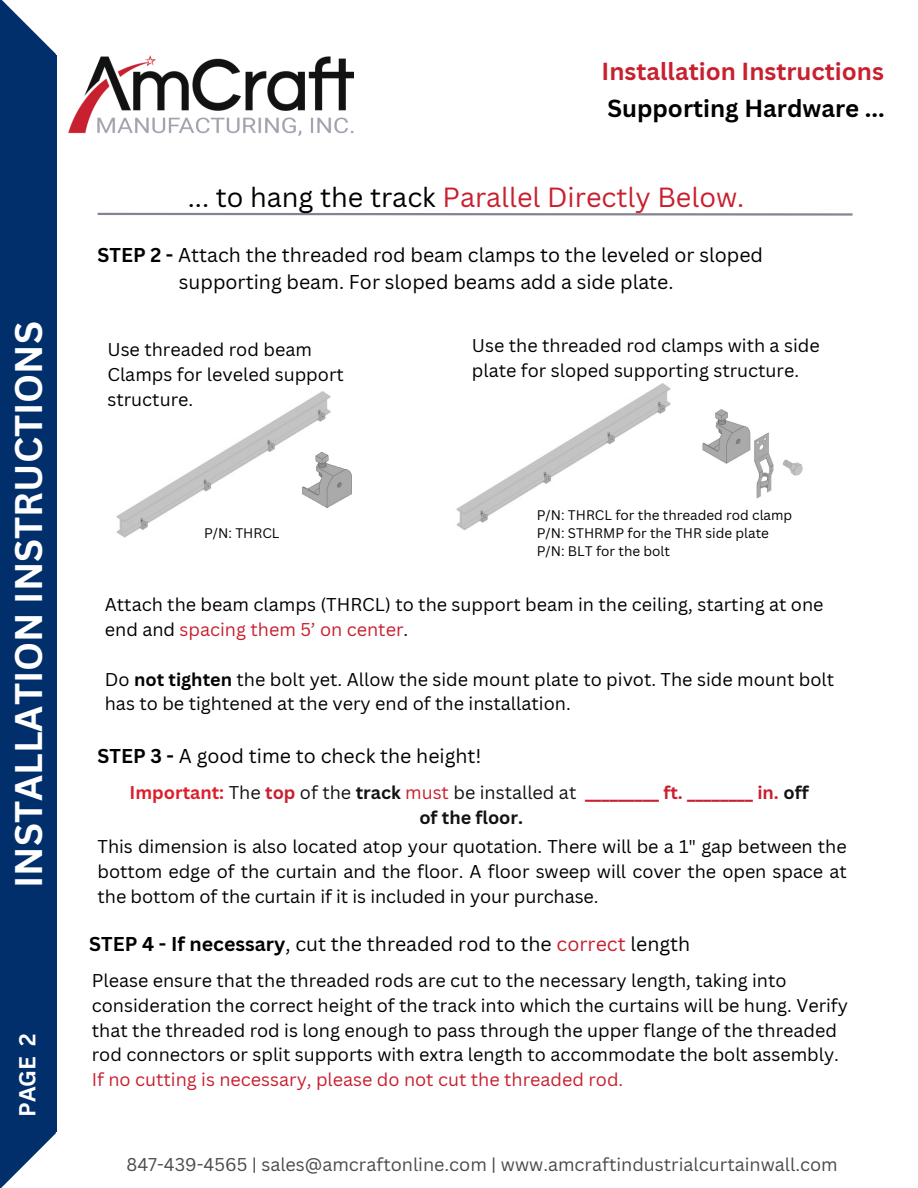
<style>
.page{position:relative;width:918px;height:1188px;background:#fff}
.page>*{position:absolute;margin:0;border:0;box-sizing:border-box;transform-origin:0 0}
.t1{font:700 37.5px "Canva Sans";color:#fff}
.t2{font:27px "Canva Sans";color:#c8202f}
.t3{font:700 24px "Canva Sans";color:#c8202f}
.t4{font:700 24px "Canva Sans";color:#000}
.t5{font:700 22.5px "Canva Sans";color:#fff}
.t6{font:19.5px "Canva Sans";color:#000}
.t7{font:18px/24.8px "Canva Sans";color:#000}
.t8{font:18px "Canva Sans";color:#4b4b4b}
.t9{font:700 18px "Canva Sans";color:#c8202f}
.t10{font:700 18px "Canva Sans";color:#121212}
.t11{font:13.5px "Canva Sans";color:#000}
.s1{color:#000}
.s2{font-weight:700}
.s3{color:#c8202f}
.s4{color:#db1f2a}
.s5{font-weight:400;color:#121212}
.s6{color:#121212}
.s7{font-weight:400}
</style>
<div class="page">
<div style="left:0;top:56px;width:57px;height:1076px;background:#012f6c"></div>
<svg style="left:0;top:0;width:56px;height:56px;fill:#012f6c"></svg>
<svg style="left:0;top:1132px;width:56px;height:56px;fill:#012f6c"></svg>
<svg style="left:97px;top:212px;width:756px;height:4px"></svg>
<img style="left:116px;top:391px;width:215px;height:147px">
<img style="left:303px;top:452px;width:48px;height:56px">
<img style="left:456px;top:383px;width:215px;height:148px">
<img style="left:702px;top:409px;width:101px;height:90px">
<img style="left:68px;top:55px;width:286px;height:80px">
<p class="t1" style="left:2px;top:888px;width:568px;rotate:-90deg">INSTALLATION INSTRUCTIONS</p>
<p class="t5" style="left:11px;top:1117px;width:86px;rotate:-90deg">PAGE 2</p>
<p class="t3" style="left:602px;top:54px;width:284px">Installation Instructions</p>
<p class="t4" style="left:607px;top:92px;width:279px">Supporting Hardware ...</p>
<p class="t2" style="left:188px;top:178px;width:558px"><span class="s1">... to hang the track</span> Parallel Directly Below.</p>
<p class="t6" style="left:98px;top:241px;width:667px"><span class="s2">STEP 2 -</span> Attach the threaded rod beam clamps to the leveled or sloped</p>
<p class="t6" style="left:179px;top:268px;width:496px">supporting beam. For sloped beams add a side plate.</p>
<p class="t7" style="left:107px;top:337px;width:238px">Use threaded rod beam<br>Clamps for leveled support structure.</p>
<p class="t7" style="left:472px;top:333px;width:349px">Use the threaded rod clamps with a side plate for sloped supporting structure.</p>
<p class="t11" style="left:204px;top:524px;width:77px">P/N: THRCL</p>
<p class="t11" style="left:537px;top:505px;width:257px">P/N: THRCL for the threaded rod clamp</p>
<p class="t11" style="left:537px;top:523px;width:234px">P/N: STHRMP for the THR side plate</p>
<p class="t11" style="left:537px;top:541px;width:135px">P/N: BLT for the bolt</p>
<p class="t7" style="left:105px;top:592px;width:720px">Attach the beam clamps (THRCL) to the support beam in the ceiling, starting at one end and <span class="s3">spacing them 5’ on center</span>.</p>
<p class="t7" style="left:105px;top:666px;width:731px">Do <span class="s2">not tighten</span> the bolt yet. Allow the side mount plate to pivot. The side mount bolt has to be tightened at the very end of the installation.</p>
<p class="t6" style="left:98px;top:742px;width:385px"><span class="s2">STEP 3 -</span> A good time to check the height!</p>
<p class="t9" style="left:130px;top:780px;width:681px"><span class="s4">Important:</span> <span class="s5">The</span> top <span class="s5">of the</span> <span class="s6">track</span> <span class="s7">must</span> <span class="s5">be installed at</span> _________ ft. ________ in. <span class="s6">off</span></p>
<p class="t10" style="left:419px;top:805px;width:105px">of the floor.</p>
<p class="t7" style="left:98px;top:834px;width:751px;text-align:justify">This dimension is also located atop your quotation. There will be a 1" gap between the bottom edge of the curtain and the floor. A floor sweep will cover the open space at the bottom of the curtain if it is included in your purchase.</p>
<p class="t6" style="left:89px;top:930px;width:603px"><span class="s2">STEP 4 - If necessary</span>, cut the threaded rod to the <span class="s3">correct</span> length</p>
<p class="t7" style="left:92px;top:968px;width:758px">Please ensure that the threaded rods are cut to the necessary length, taking into consideration the correct height of the track into which the curtains will be hung. Verify that the threaded rod is long enough to pass through the upper flange of the threaded rod connectors or split supports with extra length to accommodate the bolt assembly.<br><span class="s3">If no cutting is necessary, please do not cut the threaded rod.</span></p>
<p class="t8" style="left:127px;top:1152px;width:713px">847-439-4565 | sales@amcraftonline.com | www.amcraftindustrialcurtainwall.com</p>
</div>
